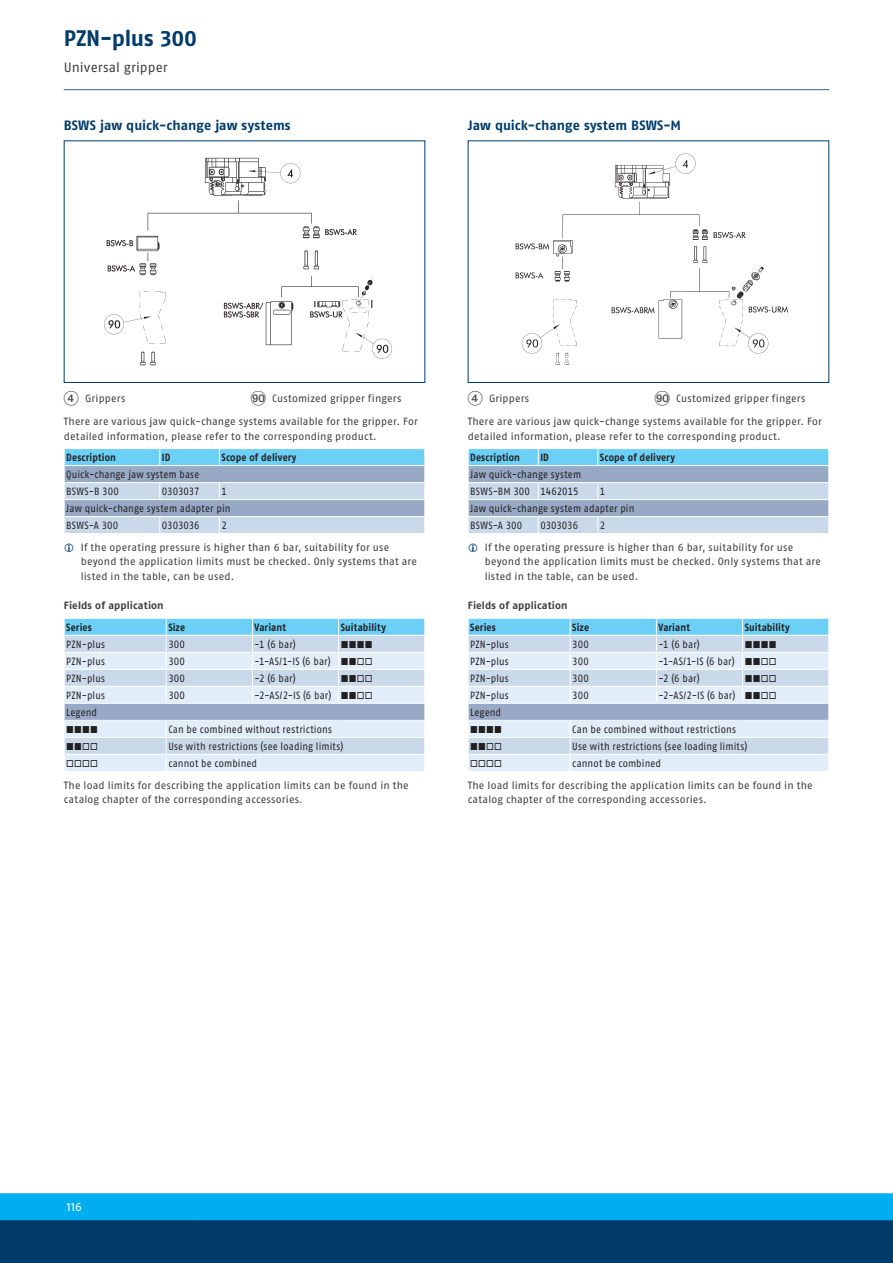
<style>
.page{position:relative;width:893px;height:1263px;background:#fff}
.page>*{position:absolute;margin:0;border:0;box-sizing:border-box;transform-origin:0 0}
.t1{font:700 22.5px "SCHUNK Fago Pro";letter-spacing:-.01em;color:#003b69}
.t2{font:700 13.5px "SCHUNK Fago Pro";letter-spacing:.005em;color:#003b69}
.t3{font:13.5px "SCHUNK Fago Pro";letter-spacing:.005em;color:#3e3e3f}
.t4{font:12px "SCHUNK Fago Pro";color:#fff}
.t5{font:10.5px/14.2px "SCHUNK Fago Pro";letter-spacing:.015em;color:#3e3e3f}
.t6{font:10.5px/17px "SCHUNK Fago Pro";letter-spacing:.015em;color:#231f20;scale:.9 1}
.t7{font:700 10.5px "SCHUNK Fago Pro";letter-spacing:.01em;color:#231f20;scale:.9 1}
.t8{font:700 10.5px "SCHUNK Fago Pro";letter-spacing:.01em;color:#3e3e3f}
.t9{font:10.5px "SCHUNK Fago Pro";letter-spacing:-.01em;color:#231f20;scale:.9 1}
.t10{font:10.5px "SCHUNK Fago Pro";letter-spacing:-.02em;color:#231f20;scale:.9 1}
.s1{font-family:"Deco Numbers LH Circle";font-size:15px}
</style>
<div class="page">
<div style="left:0;top:1202px;width:893px;height:61px;background:#003b69"></div>
<div style="left:0;top:1193px;width:893px;height:27px;background:#00aeef"></div>
<hr style="left:64px;top:89px;width:765px;height:1px;background:#35628d">
<div style="left:64px;top:140px;width:361px;height:243px;border:1px solid #003b69"></div>
<img style="left:104px;top:157px;width:289px;height:209px">
<svg style="left:64px;top:449px;width:361px;height:84px;background:#a6c6df"></svg>
<hr style="left:64px;top:516px;width:96px;height:1px;background:#fff">
<hr style="left:160px;top:516px;width:59px;height:1px;background:#fff">
<hr style="left:219px;top:516px;width:206px;height:1px;background:#fff">
<svg style="left:64px;top:618px;width:361px;height:153px;background:#c7ddee"></svg>
<div style="left:468px;top:140px;width:361px;height:243px;border:1px solid #003b69"></div>
<img style="left:515px;top:153px;width:273px;height:212px">
<svg style="left:468px;top:449px;width:361px;height:84px;background:#a6c6df"></svg>
<hr style="left:468px;top:516px;width:70px;height:1px;background:#fff">
<hr style="left:538px;top:516px;width:60px;height:1px;background:#fff">
<hr style="left:598px;top:516px;width:231px;height:1px;background:#fff">
<svg style="left:468px;top:618px;width:361px;height:153px;background:#c7ddee"></svg>
<h1 class="t1" style="left:64px;top:24px;width:135px">PZN-plus 300</h1>
<p class="t3" style="left:64px;top:60px;width:105px">Universal gripper</p>
<p class="t2" style="left:64px;top:117px;width:228px">BSWS jaw quick-change jaw systems</p>
<p class="t2" style="left:468px;top:117px;width:215px">Jaw quick-change system BSWS-M</p>
<p class="t5" style="left:64px;top:391px;width:63px"><span class="s1">4</span> Grippers</p>
<p class="t5" style="left:251px;top:391px;width:152px"><span class="s1">IT</span> Customized gripper fingers</p>
<p class="t5" style="left:64px;top:415px;width:356px">There are various jaw quick-change systems available for the gripper. For detailed information, please refer to the corresponding product.</p>
<p class="t7" style="left:66px;top:451px;width:57px">Description</p>
<p class="t7" style="left:162px;top:451px;width:11px">ID</p>
<p class="t7" style="left:221px;top:451px;width:85px">Scope of delivery</p>
<p class="t6" style="left:66px;top:466px;width:149px">Quick-change jaw system base<br>BSWS-B 300</p>
<p class="t10" style="left:162px;top:485px;width:43px">0303037</p>
<p class="t6" style="left:66px;top:483px;width:184px;text-indent:155px">1<br>Jaw quick-change system adapter pin<br>BSWS-A 300</p>
<p class="t9" style="left:162px;top:519px;width:43px">0303036</p>
<p class="t6" style="left:221px;top:517px;width:8px">2</p>
<p class="t5" style="left:81px;top:540px;width:338px">If the operating pressure is higher than 6 bar, suitability for use beyond the application limits must be checked. Only systems that are listed in the table, can be used.</p>
<p class="t8" style="left:64px;top:599px;width:101px">Fields of application</p>
<p class="t7" style="left:66px;top:621px;width:30px">Series</p>
<p class="t7" style="left:168px;top:621px;width:20px">Size</p>
<p class="t7" style="left:255px;top:621px;width:36px">Variant</p>
<p class="t7" style="left:341px;top:621px;width:52px">Suitability</p>
<p class="t6" style="left:66px;top:636px;width:44px">PZN-plus</p>
<p class="t6" style="left:168px;top:636px;width:20px">300</p>
<p class="t6" style="left:255px;top:636px;width:47px">-1 (6 bar)</p>
<p class="t6" style="left:341px;top:636px;width:37px">■■■■</p>
<p class="t6" style="left:66px;top:653px;width:44px">PZN-plus</p>
<p class="t6" style="left:168px;top:653px;width:20px">300</p>
<p class="t6" style="left:255px;top:653px;width:132px">-1-AS/1-IS (6 bar) ■■□□</p>
<p class="t6" style="left:66px;top:670px;width:44px">PZN-plus</p>
<p class="t6" style="left:168px;top:670px;width:20px">300</p>
<p class="t6" style="left:255px;top:670px;width:47px">-2 (6 bar)</p>
<p class="t6" style="left:341px;top:670px;width:37px">■■□□</p>
<p class="t6" style="left:66px;top:687px;width:44px">PZN-plus</p>
<p class="t6" style="left:168px;top:687px;width:20px">300</p>
<p class="t6" style="left:255px;top:687px;width:132px">-2-AS/2-IS (6 bar) ■■□□</p>
<p class="t6" style="left:66px;top:704px;width:36px">Legend</p>
<p class="t6" style="left:66px;top:721px;width:37px">■■■■</p>
<p class="t6" style="left:168px;top:721px;width:183px">Can be combined without restrictions</p>
<p class="t6" style="left:66px;top:738px;width:37px">■■□□</p>
<p class="t6" style="left:168px;top:738px;width:196px">Use with restrictions (see loading limits)</p>
<p class="t6" style="left:66px;top:755px;width:37px">□□□□</p>
<p class="t6" style="left:168px;top:755px;width:100px">cannot be combined</p>
<p class="t5" style="left:64px;top:778px;width:346px">The load limits for describing the application limits can be found in the catalog chapter of the corresponding accessories.</p>
<p class="t5" style="left:468px;top:391px;width:63px"><span class="s1">4</span> Grippers</p>
<p class="t5" style="left:655px;top:391px;width:152px"><span class="s1">IT</span> Customized gripper fingers</p>
<p class="t5" style="left:468px;top:415px;width:356px">There are various jaw quick-change systems available for the gripper. For detailed information, please refer to the corresponding product.</p>
<p class="t7" style="left:470px;top:451px;width:57px">Description</p>
<p class="t7" style="left:540px;top:451px;width:11px">ID</p>
<p class="t7" style="left:600px;top:451px;width:85px">Scope of delivery</p>
<p class="t6" style="left:470px;top:466px;width:125px">Jaw quick-change system<br>BSWS-BM 300 1462015</p>
<p class="t6" style="left:470px;top:483px;width:184px;text-indent:130px">1<br>Jaw quick-change system adapter pin<br>BSWS-A 300</p>
<p class="t9" style="left:540px;top:519px;width:43px">0303036</p>
<p class="t6" style="left:600px;top:517px;width:8px">2</p>
<p class="t5" style="left:485px;top:540px;width:338px">If the operating pressure is higher than 6 bar, suitability for use beyond the application limits must be checked. Only systems that are listed in the table, can be used.</p>
<p class="t8" style="left:468px;top:599px;width:101px">Fields of application</p>
<p class="t7" style="left:470px;top:621px;width:30px">Series</p>
<p class="t7" style="left:572px;top:621px;width:20px">Size</p>
<p class="t7" style="left:658px;top:621px;width:36px">Variant</p>
<p class="t7" style="left:745px;top:621px;width:52px">Suitability</p>
<p class="t6" style="left:470px;top:636px;width:44px">PZN-plus</p>
<p class="t6" style="left:572px;top:636px;width:20px">300</p>
<p class="t6" style="left:658px;top:636px;width:47px">-1 (6 bar)</p>
<p class="t6" style="left:745px;top:636px;width:37px">■■■■</p>
<p class="t6" style="left:470px;top:653px;width:44px">PZN-plus</p>
<p class="t6" style="left:572px;top:653px;width:20px">300</p>
<p class="t6" style="left:658px;top:653px;width:132px">-1-AS/1-IS (6 bar) ■■□□</p>
<p class="t6" style="left:470px;top:670px;width:44px">PZN-plus</p>
<p class="t6" style="left:572px;top:670px;width:20px">300</p>
<p class="t6" style="left:658px;top:670px;width:47px">-2 (6 bar)</p>
<p class="t6" style="left:745px;top:670px;width:37px">■■□□</p>
<p class="t6" style="left:470px;top:687px;width:44px">PZN-plus</p>
<p class="t6" style="left:572px;top:687px;width:20px">300</p>
<p class="t6" style="left:658px;top:687px;width:132px">-2-AS/2-IS (6 bar) ■■□□</p>
<p class="t6" style="left:470px;top:704px;width:36px">Legend</p>
<p class="t6" style="left:470px;top:721px;width:37px">■■■■</p>
<p class="t6" style="left:572px;top:721px;width:183px">Can be combined without restrictions</p>
<p class="t6" style="left:470px;top:738px;width:37px">■■□□</p>
<p class="t6" style="left:572px;top:738px;width:196px">Use with restrictions (see loading limits)</p>
<p class="t6" style="left:470px;top:755px;width:37px">□□□□</p>
<p class="t6" style="left:572px;top:755px;width:100px">cannot be combined</p>
<p class="t5" style="left:468px;top:778px;width:346px">The load limits for describing the application limits can be found in the catalog chapter of the corresponding accessories.</p>
<p class="t4" style="left:67px;top:1199px;width:17px">116</p>
</div>
